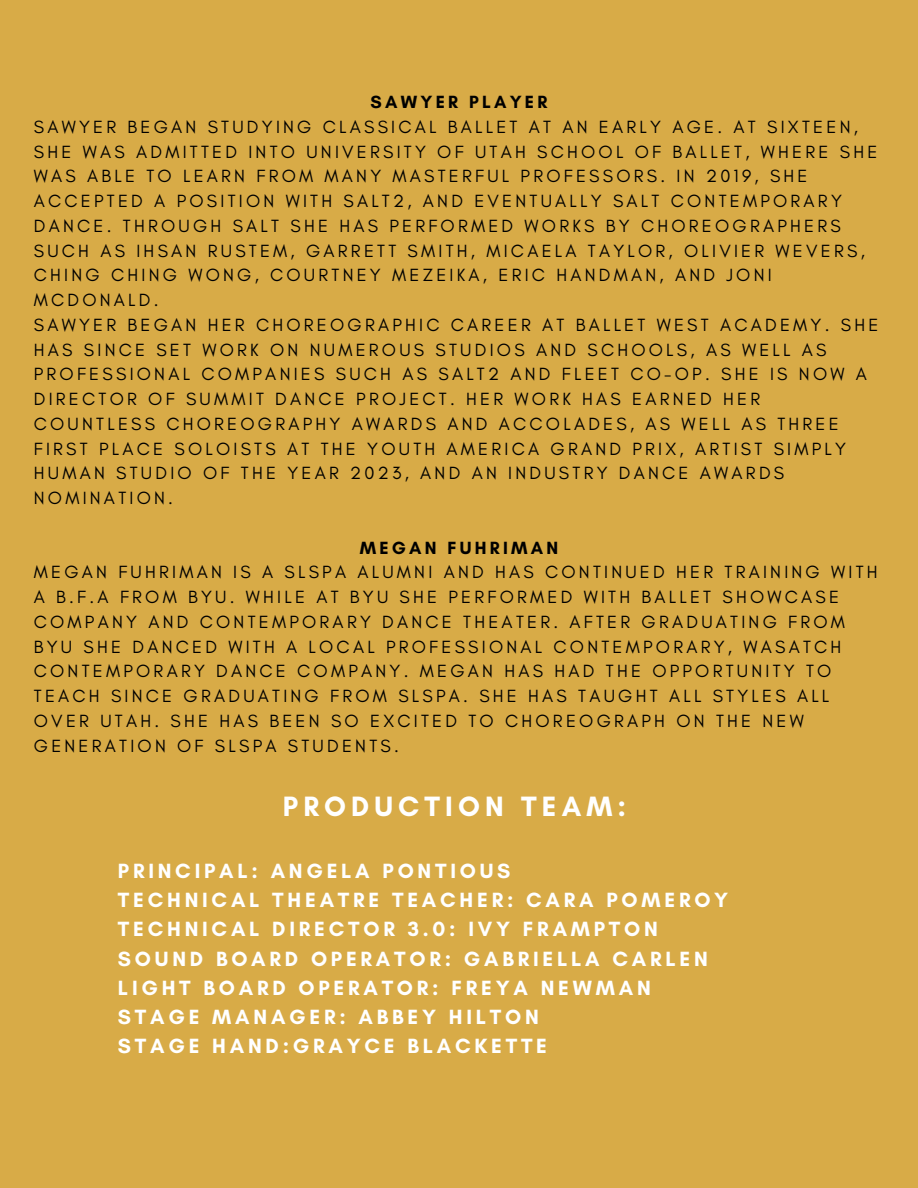
<style>
.page{position:relative;width:918px;height:1188px;background:#d8ab47}
.page>*{position:absolute;margin:0;border:0;box-sizing:border-box;transform-origin:0 0}
.t1{font:700 28.5px "Glacial Indifference";letter-spacing:.18em;color:#fff}
.t2{font:700 21px/29.2px "Glacial Indifference";letter-spacing:.18em;color:#fff}
.t3{font:18px/24.8px "Glacial Indifference";letter-spacing:.18em;color:#000}
.t4{font:700 18px "Glacial Indifference";letter-spacing:.18em;color:#000}
</style>
<div class="page">
<p class="t4" style="left:371px;top:91px;width:178px">SAWYER PLAYER</p>
<p class="t3" style="left:34px;top:114px;width:845px">SAWYER BEGAN STUDYING CLASSICAL BALLET AT AN EARLY AGE. AT SIXTEEN, SHE WAS ADMITTED INTO UNIVERSITY OF UTAH SCHOOL OF BALLET, WHERE SHE WAS ABLE TO LEARN FROM MANY MASTERFUL PROFESSORS. IN 2019, SHE ACCEPTED A POSITION WITH SALT2, AND EVENTUALLY SALT CONTEMPORARY DANCE. THROUGH SALT SHE HAS PERFORMED WORKS BY CHOREOGRAPHERS SUCH AS IHSAN RUSTEM, GARRETT SMITH, MICAELA TAYLOR, OLIVIER WEVERS, CHING CHING WONG, COURTNEY MEZEIKA, ERIC HANDMAN, AND JONI MCDONALD.</p>
<p class="t3" style="left:34px;top:312px;width:846px">SAWYER BEGAN HER CHOREOGRAPHIC CAREER AT BALLET WEST ACADEMY. SHE HAS SINCE SET WORK ON NUMEROUS STUDIOS AND SCHOOLS, AS WELL AS PROFESSIONAL COMPANIES SUCH AS SALT2 AND FLEET CO-OP. SHE IS NOW A DIRECTOR OF SUMMIT DANCE PROJECT. HER WORK HAS EARNED HER COUNTLESS CHOREOGRAPHY AWARDS AND ACCOLADES, AS WELL AS THREE FIRST PLACE SOLOISTS AT THE YOUTH AMERICA GRAND PRIX, ARTIST SIMPLY HUMAN STUDIO OF THE YEAR 2023, AND AN INDUSTRY DANCE AWARDS NOMINATION.</p>
<p class="t4" style="left:360px;top:536px;width:200px">MEGAN FUHRIMAN</p>
<p class="t3" style="left:34px;top:560px;width:845px">MEGAN FUHRIMAN IS A SLSPA ALUMNI AND HAS CONTINUED HER TRAINING WITH A B.F.A FROM BYU. WHILE AT BYU SHE PERFORMED WITH BALLET SHOWCASE COMPANY AND CONTEMPORARY DANCE THEATER. AFTER GRADUATING FROM BYU SHE DANCED WITH A LOCAL PROFESSIONAL CONTEMPORARY, WASATCH CONTEMPORARY DANCE COMPANY. MEGAN HAS HAD THE OPPORTUNITY TO TEACH SINCE GRADUATING FROM SLSPA. SHE HAS TAUGHT ALL STYLES ALL OVER UTAH. SHE HAS BEEN SO EXCITED TO CHOREOGRAPH ON THE NEW GENERATION OF SLSPA STUDENTS.</p>
<h2 class="t1" style="left:283px;top:789px;width:345px">PRODUCTION TEAM:</h2>
<h1 class="t2" style="left:118px;top:856px;width:612px">PRINCIPAL: ANGELA PONTIOUS<br>TECHNICAL THEATRE TEACHER: CARA POMEROY TECHNICAL DIRECTOR 3.0: IVY FRAMPTON SOUND BOARD OPERATOR: GABRIELLA CARLEN LIGHT BOARD OPERATOR: FREYA NEWMAN STAGE MANAGER: ABBEY HILTON<br>STAGE HAND:GRAYCE BLACKETTE</h1>
</div>
